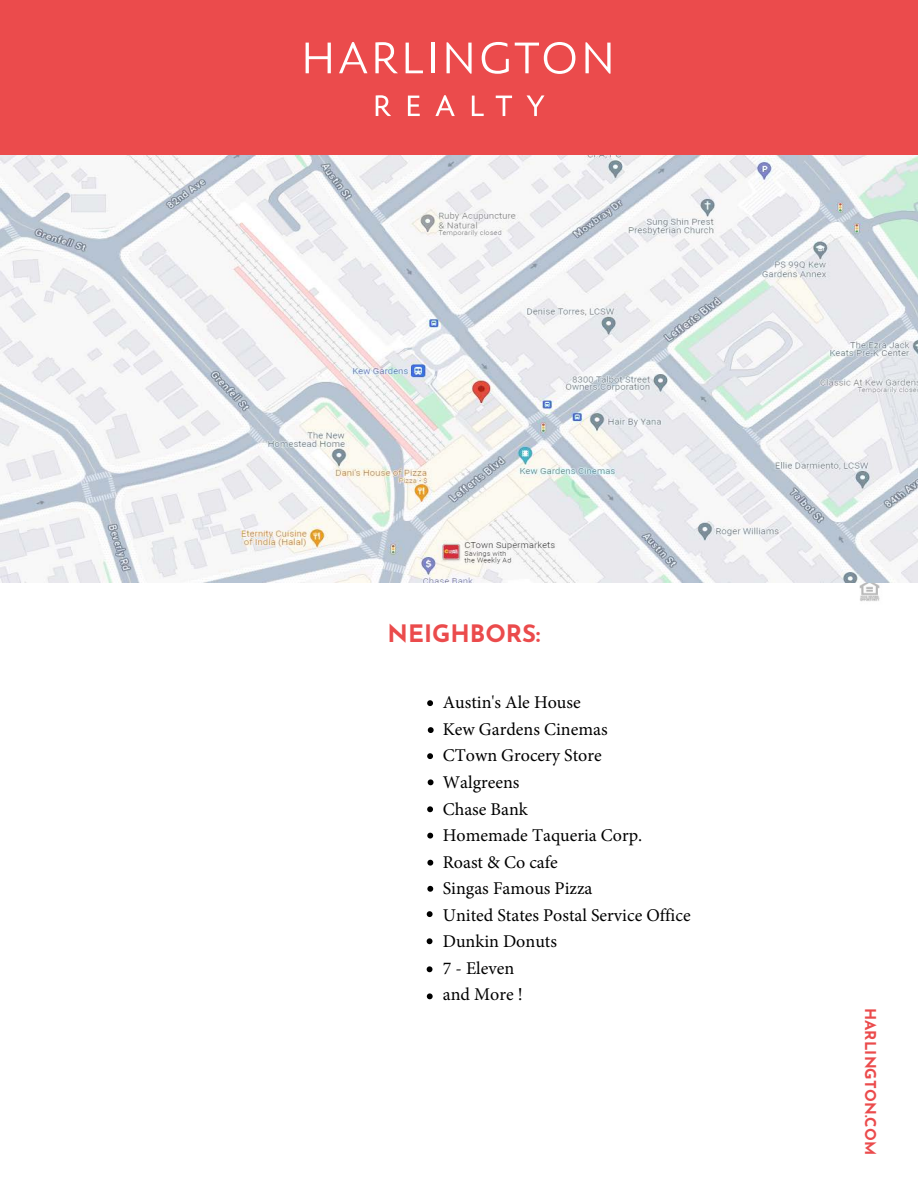
<style>
.page{position:relative;width:918px;height:1188px;background:#fff}
.page>*{position:absolute;margin:0;border:0;box-sizing:border-box;transform-origin:0 0}
.t1{font:700 24px "Josefin Sans";color:#eb4b4c}
.t2{font:18px/26.5px "Minion Pro";color:#000}
.t3{font:700 15px "Josefin Sans";letter-spacing:.005em;color:#eb4b4c}
</style>
<div class="page">
<div style="left:0;top:0;width:918px;height:159px;background:#eb4b4c"></div>
<svg style="left:306px;top:43px;width:25px;height:30px"></svg>
<svg style="left:339px;top:42px;width:28px;height:31px"></svg>
<svg style="left:375px;top:42px;width:23px;height:31px"></svg>
<svg style="left:406px;top:43px;width:17px;height:30px"></svg>
<hr style="left:431px;top:43px;width:3px;height:30px;background:#fff">
<svg style="left:447px;top:42px;width:25px;height:32px"></svg>
<svg style="left:482px;top:42px;width:27px;height:32px"></svg>
<svg style="left:515px;top:42px;width:60px;height:32px"></svg>
<svg style="left:585px;top:42px;width:25px;height:32px"></svg>
<svg style="left:376px;top:95px;width:15px;height:21px"></svg>
<svg style="left:408px;top:96px;width:12px;height:20px"></svg>
<svg style="left:435px;top:95px;width:20px;height:21px"></svg>
<svg style="left:472px;top:96px;width:12px;height:20px"></svg>
<svg style="left:496px;top:96px;width:16px;height:20px"></svg>
<svg style="left:527px;top:95px;width:18px;height:21px"></svg>
<img style="left:838px;top:582px;width:55px;height:19px">
<svg style="left:427px;top:700px;width:6px;height:6px"></svg>
<svg style="left:428px;top:727px;width:6px;height:6px"></svg>
<svg style="left:427px;top:753px;width:6px;height:6px"></svg>
<svg style="left:428px;top:779px;width:6px;height:6px"></svg>
<svg style="left:427px;top:806px;width:6px;height:6px"></svg>
<svg style="left:427px;top:833px;width:6px;height:6px"></svg>
<svg style="left:427px;top:860px;width:6px;height:6px"></svg>
<svg style="left:427px;top:886px;width:6px;height:6px"></svg>
<svg style="left:427px;top:911px;width:6px;height:6px"></svg>
<svg style="left:427px;top:938px;width:5px;height:6px"></svg>
<svg style="left:427px;top:966px;width:5px;height:6px"></svg>
<svg style="left:427px;top:993px;width:6px;height:6px"></svg>
<img style="left:0;top:155px;width:918px;height:427px">
<p class="t1" style="left:388px;top:624px;width:154px">NEIGHBORS:</p>
<p class="t2" style="left:443px;top:689px;width:249px">Austin's Ale House<br>Kew Gardens Cinemas<br>CTown Grocery Store<br>Walgreens<br>Chase Bank<br>Homemade Taqueria Corp.<br>Roast &amp; Co cafe<br>Singas Famous Pizza<br>United States Postal Service Office<br>Dunkin Donuts<br>7 - Eleven<br>and More !</p>
<p class="t3" style="left:877px;top:1008px;width:149px;rotate:90deg">HARLINGTON.COM</p>
</div>
